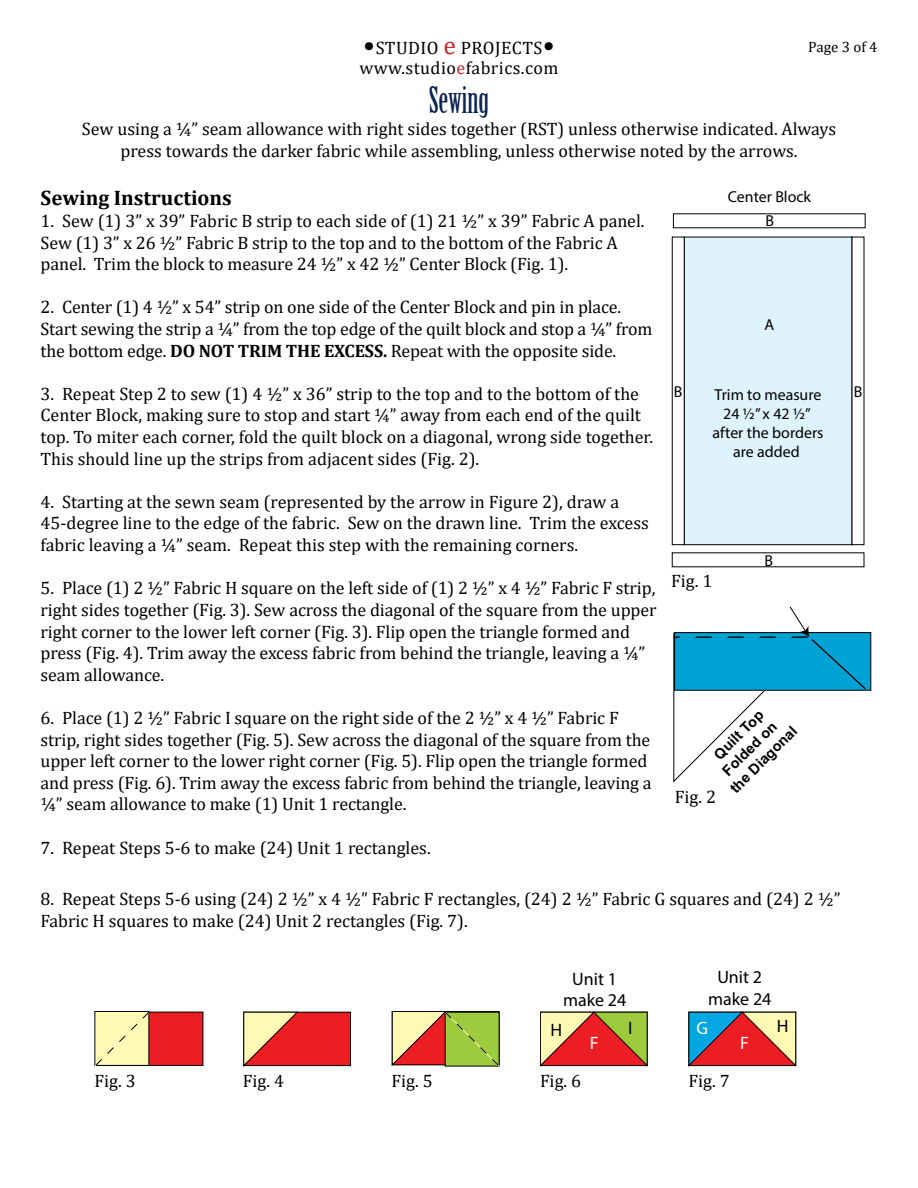
<style>
.page{position:relative;width:918px;height:1188px;background:#fff}
.page>*{position:absolute;margin:0;border:0;box-sizing:border-box;transform-origin:0 0}
.t1{font:36px "Birch Std";color:#0b2352}
.t2{font:700 21px "Cambria";color:#000}
.t3{font:18px/21.6px "Cambria";letter-spacing:-.005em;color:#000}
.t4{font:18px "Cambria";letter-spacing:.025em;color:#000}
.t5{font:18px/21.6px "Myriad Pro";color:#000;text-align:center}
.t6{font:18px "Myriad Pro";color:#fff}
.t7{font:15.9px/19px "Myriad Pro";color:#000;text-align:center}
.t8{font:15px "Cambria";color:#000}
.t9{font:700 14.7px/17.5px "Arial";color:#000;text-align:center}
.s1{font-size:27px}
.s2{font-size:25.5px;color:#c1272d}
.s3{color:#c0272e}
.s4{font-weight:700}
</style>
<div class="page">
<div style="left:684px;top:237px;width:168px;height:308px;background:#dff3fd"></div>
<div style="left:672px;top:237px;width:13px;height:308px;background:#fff;border:1px solid #000"></div>
<svg style="left:674px;top:607px;width:193px;height:175px"></svg>
<div style="left:96px;top:1012px;width:107px;height:53px;background:#ed1d24"></div>
<div style="left:96px;top:1012px;width:107px;height:54px;border:1px solid #000"></div>
<svg style="left:94px;top:1011px;width:56px;height:55px;background:#e9e1a5"></svg>
<div style="left:244px;top:1012px;width:107px;height:54px;background:#ed1d24"></div>
<div style="left:243px;top:1012px;width:108px;height:54px;border:1px solid #000"></div>
<svg style="left:243px;top:1012px;width:55px;height:54px"></svg>
<svg style="left:392px;top:1011px;width:108px;height:55px;background:#b89e4f"></svg>
<svg style="left:540px;top:1011px;width:108px;height:55px;background:#cb7449"></svg>
<svg style="left:688px;top:1011px;width:108px;height:55px;background:#a86d6e"></svg>
<p class="t4" style="left:363px;top:37px;width:193px"><span class="s1">•</span>STUDIO <span class="s2">e</span> PROJECTS<span class="s1">•</span></p>
<p class="t8" style="left:808px;top:38px;width:71px">Page 3 of 4</p>
<h1 class="t1" style="left:429px;top:80px;width:62px">Sewing</h1>
<p class="t3" style="left:82px;top:118px;width:756px;text-align:center">Sew using a ¼” seam allowance with right sides together (RST) unless otherwise indicated. Always press towards the darker fabric while assembling, unless otherwise noted by the arrows.</p>
<p class="t4" style="left:360px;top:57px;width:200px">www.studio<span class="s3">e</span>fabrics.com</p>
<p class="t2" style="left:40px;top:183px;width:193px">Sewing Instructions</p>
<p class="t3" style="left:40px;top:210px;width:606px">1. Sew (1) 3” x 39” Fabric B strip to each side of (1) 21 ½” x 39” Fabric A panel.<br>Sew (1) 3” x 26 ½” Fabric B strip to the top and to the bottom of the Fabric A panel. Trim the block to measure 24 ½” x 42 ½” Center Block (Fig. 1).</p>
<p class="t3" style="left:40px;top:296px;width:613px">2. Center (1) 4 ½” x 54” strip on one side of the Center Block and pin in place.<br>Start sewing the strip a ¼” from the top edge of the quilt block and stop a ¼” from the bottom edge. <span class="s4">DO NOT TRIM THE EXCESS.</span> Repeat with the opposite side.</p>
<p class="t3" style="left:40px;top:383px;width:614px">3. Repeat Step 2 to sew (1) 4 ½” x 36” strip to the top and to the bottom of the Center Block, making sure to stop and start ¼” away from each end of the quilt top. To miter each corner, fold the quilt block on a diagonal, wrong side together.<br>This should line up the strips from adjacent sides (Fig. 2).</p>
<p class="t3" style="left:40px;top:491px;width:610px">4. Starting at the sewn seam (represented by the arrow in Figure 2), draw a<br>45-degree line to the edge of the fabric. Sew on the drawn line. Trim the excess fabric leaving a ¼” seam. Repeat this step with the remaining corners.</p>
<p class="t3" style="left:40px;top:577px;width:618px">5. Place (1) 2 ½” Fabric H square on the left side of (1) 2 ½” x 4 ½” Fabric F strip, right sides together (Fig. 3). Sew across the diagonal of the square from the upper right corner to the lower left corner (Fig. 3). Flip open the triangle formed and press (Fig. 4). Trim away the excess fabric from behind the triangle, leaving a ¼” seam allowance.</p>
<p class="t3" style="left:40px;top:707px;width:613px">6. Place (1) 2 ½” Fabric I square on the right side of the 2 ½” x 4 ½” Fabric F strip, right sides together (Fig. 5). Sew across the diagonal of the square from the upper left corner to the lower right corner (Fig. 5). Flip open the triangle formed and press (Fig. 6). Trim away the excess fabric from behind the triangle, leaving a ¼” seam allowance to make (1) Unit 1 rectangle.</p>
<p class="t3" style="left:40px;top:837px;width:392px">7. Repeat Steps 5-6 to make (24) Unit 1 rectangles.</p>
<p class="t7" style="left:728px;top:187px;width:85px">Center Block</p>
<p class="t7" style="left:766px;top:211px;width:10px">B</p>
<p class="t7" style="left:765px;top:315px;width:11px">A</p>
<p class="t7" style="left:674px;top:381px;width:10px">B</p>
<p class="t7" style="left:854px;top:381px;width:10px">B</p>
<p class="t7" style="left:713px;top:385px;width:112px">Trim to measure<br>24 ½” x 42 ½” after the borders are added</p>
<p class="t3" style="left:671px;top:570px;width:43px">Fig. 1</p>
<p class="t7" style="left:765px;top:551px;width:10px">B</p>
<p class="t9" style="left:702px;top:760px;width:89px;rotate:-45deg">Quilt Top<br>Folded on the Diagonal</p>
<p class="t3" style="left:675px;top:786px;width:43px">Fig. 2</p>
<p class="t3" style="left:40px;top:888px;width:802px">8. Repeat Steps 5-6 using (24) 2 ½” x 4 ½” Fabric F rectangles, (24) 2 ½” Fabric G squares and (24) 2 ½”<br>Fabric H squares to make (24) Unit 2 rectangles (Fig. 7).</p>
<p class="t3" style="left:94px;top:1070px;width:43px">Fig. 3</p>
<p class="t3" style="left:243px;top:1070px;width:43px">Fig. 4</p>
<p class="t3" style="left:391px;top:1070px;width:43px">Fig. 5</p>
<p class="t5" style="left:563px;top:968px;width:65px">Unit 1 make 24</p>
<p class="t5" style="left:708px;top:966px;width:65px">Unit 2 make 24</p>
<p class="t5" style="left:550px;top:1019px;width:13px">H</p>
<p class="t5" style="left:628px;top:1017px;width:6px">I</p>
<p class="t6" style="left:590px;top:1032px;width:10px">F</p>
<p class="t6" style="left:697px;top:1017px;width:13px">G</p>
<p class="t5" style="left:777px;top:1014px;width:13px">H</p>
<p class="t6" style="left:740px;top:1031px;width:10px">F</p>
<p class="t3" style="left:540px;top:1070px;width:43px">Fig. 6</p>
<p class="t3" style="left:688px;top:1070px;width:43px">Fig. 7</p>
</div>
